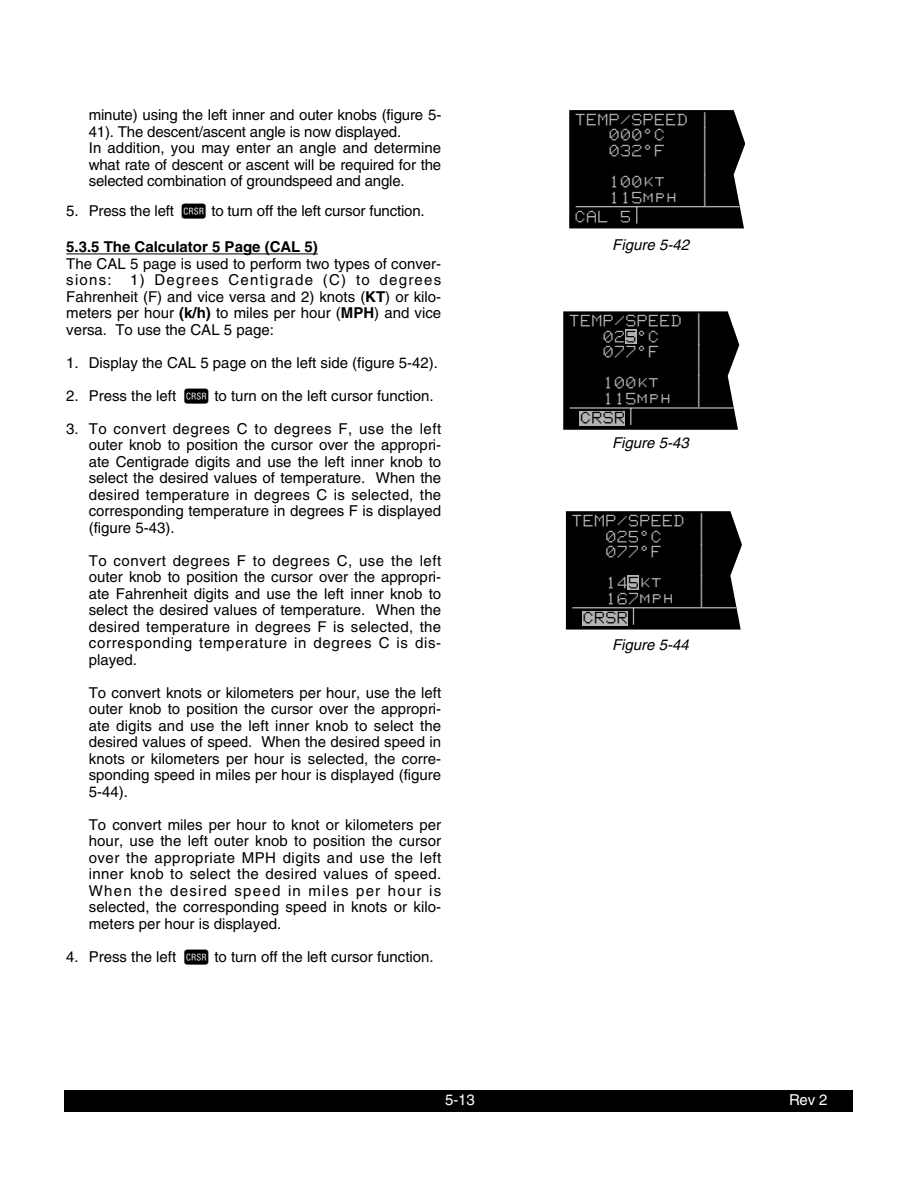
<style>
.page{position:relative;width:918px;height:1188px;background:#fff}
.page>*{position:absolute;margin:0;border:0;box-sizing:border-box;transform-origin:0 0}
.t1{font:15.45px/15.5px "KLN88 Mac Font";color:#b3b3b3}
.t2{font:15.45px "KLN88 Mac Font";color:#000}
.t3{font:15px/16.5px "Helvetica";color:#000;text-align:justify}
.t4{font:italic 15px "Helvetica";color:#000}
.t5{font:700 15px "Helvetica";color:#000}
.t6{font:15px "Helvetica";color:#fff}
.s1{font-family:"KLN900 But"}
.s2{font-weight:700}
.s3{color:#000}
</style>
<div class="page">
<div style="left:65px;top:1091px;width:788px;height:21px;background:#000"></div>
<hr style="left:66px;top:254px;width:252px;height:1px;background:#000">
<div style="left:569px;top:110px;width:176px;height:118px;background:#000"></div>
<svg style="left:563px;top:311px;width:176px;height:119px;background:#0d0d0d"></svg>
<div style="left:580px;top:411px;width:45px;height:15px;background:#b3b3b3"></div>
<div style="left:625px;top:329px;width:11px;height:15px;background:#b3b3b3"></div>
<svg style="left:566px;top:511px;width:176px;height:119px;background:#0d0d0d"></svg>
<div style="left:582px;top:611px;width:46px;height:14px;background:#b3b3b3"></div>
<div style="left:628px;top:576px;width:11px;height:14px;background:#b3b3b3"></div>
<p class="t3" style="left:89px;top:108px;width:354px;text-align:left">minute) using the left inner and outer knobs (figure 5- 41). The descent/ascent angle is now displayed.<br>In addition, you may enter an angle and determine what rate of descent or ascent will be required for the selected combination of groundspeed and angle.</p>
<p class="t3" style="left:66px;top:204px;width:360px">5. Press the left <span class="s1">C</span> to turn off the left cursor function.</p>
<p class="t5" style="left:66px;top:242px;width:253px">5.3.5 The Calculator 5 Page (CAL 5)</p>
<p class="t3" style="left:66px;top:257px;width:377px">The CAL 5 page is used to perform two types of conver&shy;sions: 1) Degrees Centigrade (C) to degrees Fahrenheit (F) and vice versa and 2) knots (<span class="s2">KT</span>) or kilo&shy;meters per hour <span class="s2">(k/h)</span> to miles per hour (<span class="s2">MPH</span>) and vice versa. To use the CAL 5 page:</p>
<p class="t3" style="left:66px;top:356px;width:373px">1. Display the CAL 5 page on the left side (figure 5-42).</p>
<p class="t3" style="left:66px;top:389px;width:369px">2. Press the left <span class="s1">C</span> to turn on the left cursor function.</p>
<p class="t3" style="left:89px;top:422px;width:354px;text-indent:-22px">3. To convert degrees C to degrees F, use the left outer knob to position the cursor over the appropri&shy;ate Centigrade digits and use the left inner knob to select the desired values of temperature. When the desired temperature in degrees C is selected, the corresponding temperature in degrees F is displayed (figure 5-43).</p>
<p class="t3" style="left:89px;top:554px;width:354px">To convert degrees F to degrees C, use the left outer knob to position the cursor over the appropri&shy;ate Fahrenheit digits and use the left inner knob to select the desired values of temperature. When the desired temperature in degrees F is selected, the corresponding temperature in degrees C is dis&shy;played.</p>
<p class="t3" style="left:89px;top:686px;width:354px">To convert knots or kilometers per hour, use the left outer knob to position the cursor over the appropri&shy;ate digits and use the left inner knob to select the desired values of speed. When the desired speed in knots or kilometers per hour is selected, the corre&shy;sponding speed in miles per hour is displayed (figure 5-44).</p>
<p class="t3" style="left:89px;top:818px;width:354px">To convert miles per hour to knot or kilometers per hour, use the left outer knob to position the cursor over the appropriate MPH digits and use the left inner knob to select the desired values of speed.<br>When the desired speed in miles per hour is selected, the corresponding speed in knots or kilo&shy;meters per hour is displayed.</p>
<p class="t3" style="left:66px;top:950px;width:369px">4. Press the left <span class="s1">C</span> to turn off the left cursor function.</p>
<p class="t1" style="left:608px;top:118px;width:103px;text-indent:-34px">TEMP/SPEED |<br>000^C</p>
<p class="t1" style="left:699px;top:133px;width:13px">|</p>
<p class="t1" style="left:608px;top:149px;width:58px">032^F</p>
<p class="t1" style="left:699px;top:149px;width:13px">| |</p>
<p class="t1" style="left:608px;top:180px;width:58px">100kt</p>
<p class="t1" style="left:699px;top:180px;width:13px">|</p>
<p class="t1" style="left:608px;top:195px;width:69px">115mph</p>
<p class="t1" style="left:699px;top:195px;width:13px">|</p>
<p class="t1" style="left:574px;top:214px;width:58px">CAL 5</p>
<p class="t4" style="left:612px;top:239px;width:78px">Figure 5-42</p>
<p class="t1" style="left:602px;top:319px;width:103px;text-indent:-34px">TEMP/SPEED |<br>02<span class="s3">5</span>^C</p>
<p class="t1" style="left:693px;top:334px;width:13px">|</p>
<p class="t1" style="left:602px;top:350px;width:58px">077^F</p>
<p class="t1" style="left:693px;top:350px;width:13px">| |</p>
<p class="t1" style="left:602px;top:381px;width:58px">100kt</p>
<p class="t1" style="left:693px;top:381px;width:13px">|</p>
<p class="t1" style="left:602px;top:396px;width:69px">115mph</p>
<p class="t1" style="left:693px;top:396px;width:13px">|</p>
<p class="t2" style="left:580px;top:416px;width:47px">CRSR</p>
<p class="t4" style="left:612px;top:438px;width:78px">Figure 5-43</p>
<p class="t1" style="left:605px;top:519px;width:103px;text-indent:-34px">TEMP/SPEED |<br>025^C</p>
<p class="t1" style="left:696px;top:534px;width:13px">|</p>
<p class="t1" style="left:605px;top:550px;width:58px">077^F</p>
<p class="t1" style="left:696px;top:550px;width:13px">| |</p>
<p class="t1" style="left:605px;top:581px;width:58px">14<span class="s3">5</span>kt</p>
<p class="t1" style="left:696px;top:581px;width:13px">|</p>
<p class="t1" style="left:605px;top:596px;width:69px">167mph</p>
<p class="t1" style="left:696px;top:596px;width:13px">|</p>
<p class="t2" style="left:582px;top:616px;width:47px">CRSR</p>
<p class="t4" style="left:612px;top:639px;width:78px">Figure 5-44</p>
<p class="t6" style="left:445px;top:1095px;width:31px">5-13</p>
<p class="t6" style="left:789px;top:1094px;width:40px">Rev 2</p>
</div>
